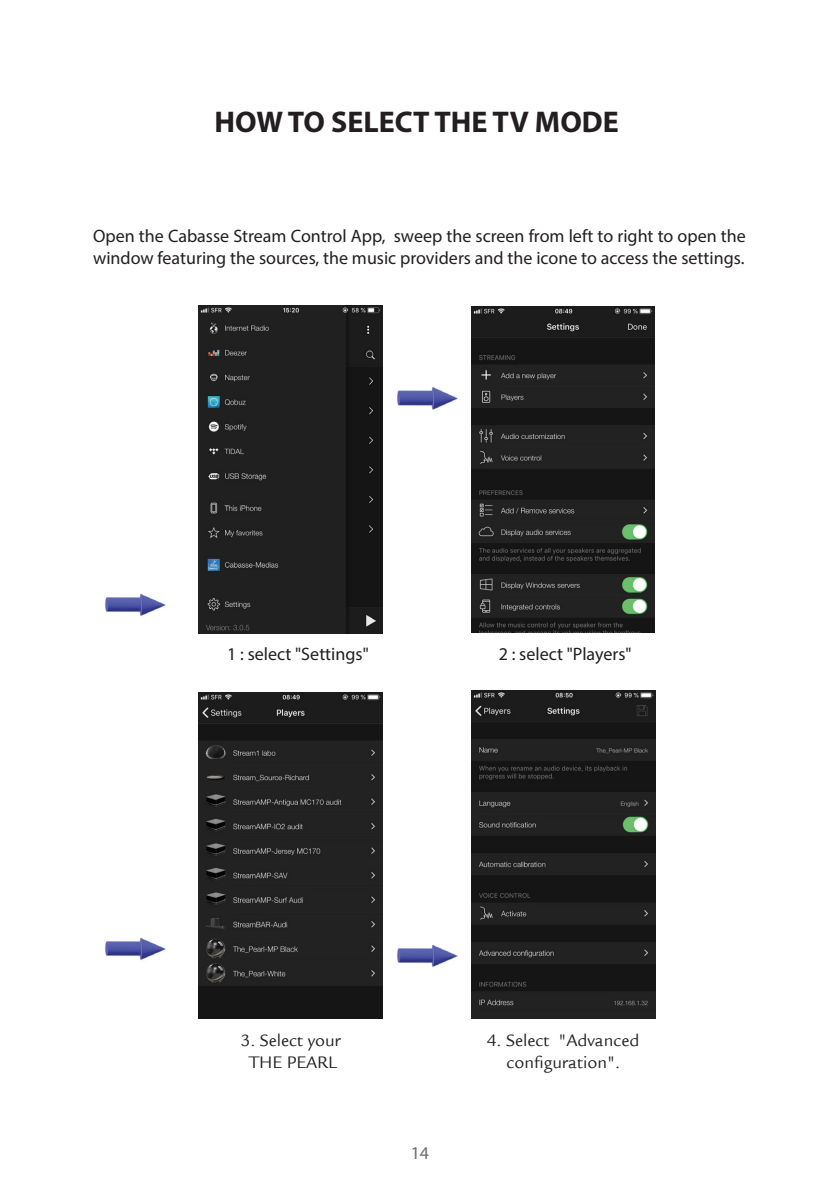
<style>
.page{position:relative;width:840px;height:1191px;background:#fff}
.page>*{position:absolute;margin:0;border:0;box-sizing:border-box;transform-origin:0 0}
.t1{font:700 30px "Myriad Pro";color:#231f20}
.t2{font:18px/22px "Myriad Pro";color:#231f20}
.t3{font:18px/22px "Legacy Sans";color:#231f20;text-align:center}
.t4{font:18px "Myriad Pro";color:#6c6d70}
</style>
<div class="page">
<img style="left:198px;top:306px;width:184px;height:327px">
<img style="left:471px;top:306px;width:183px;height:327px">
<img style="left:198px;top:692px;width:184px;height:326px">
<img style="left:471px;top:691px;width:184px;height:327px">
<img style="left:397px;top:387px;width:61px;height:23px">
<img style="left:105px;top:594px;width:61px;height:22px">
<img style="left:105px;top:938px;width:61px;height:22px">
<img style="left:397px;top:945px;width:61px;height:22px">
<h1 class="t1" style="left:214px;top:102px;width:406px">HOW TO SELECT THE TV MODE</h1>
<p class="t2" style="left:93px;top:225px;width:654px">Open the Cabasse Stream Control App, sweep the screen from left to right to open the window featuring the sources, the music providers and the icone to access the settings.</p>
<p class="t2" style="left:227px;top:643px;width:143px">1 : select "Settings"</p>
<p class="t2" style="left:498px;top:643px;width:134px">2 : select "Players"</p>
<p class="t3" style="left:240px;top:1029px;width:101px">3. Select your<br>THE PEARL</p>
<p class="t4" style="left:410px;top:1142px;width:20px">14</p>
<p class="t3" style="left:486px;top:1029px;width:154px">4. Select "Advanced configuration".</p>
</div>
